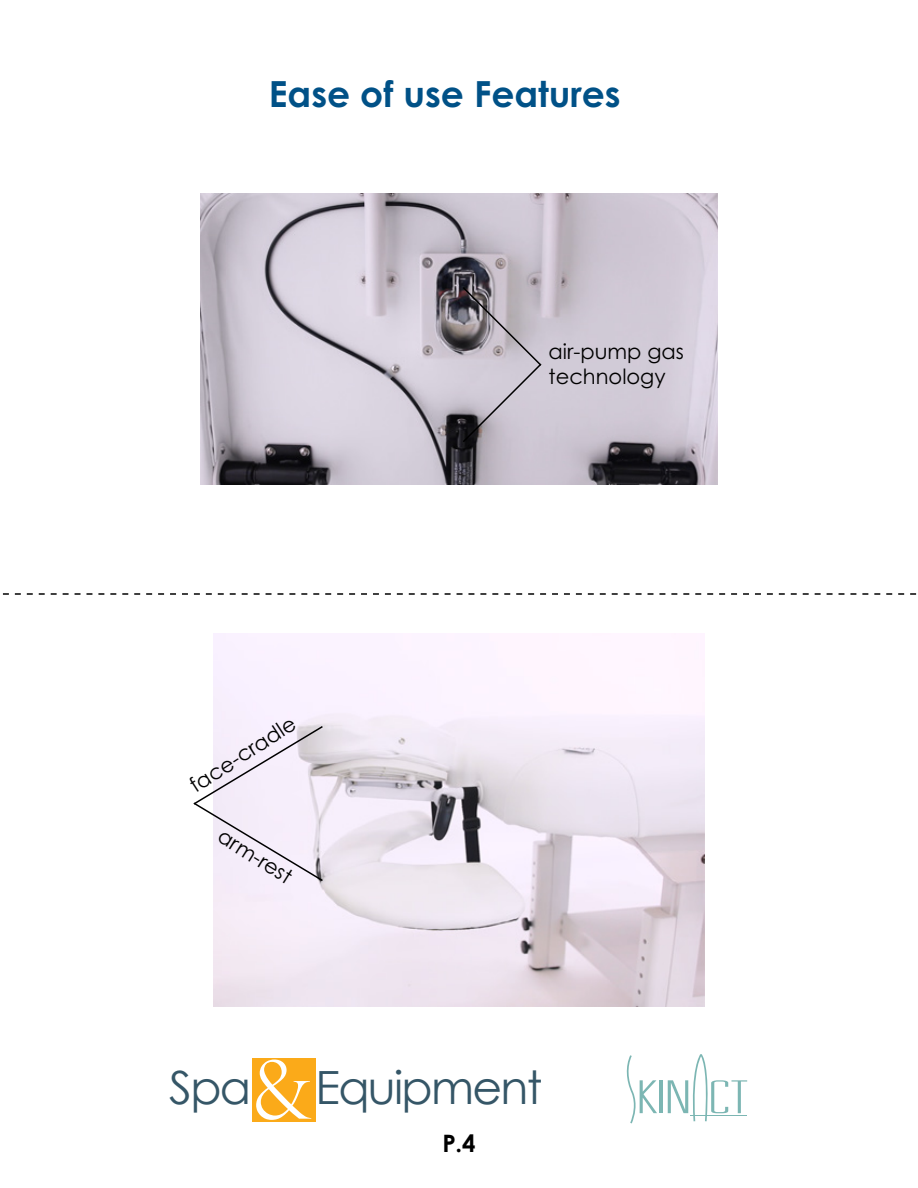
<style>
.page{position:relative;width:918px;height:1188px;background:#fff}
.page>*{position:absolute;margin:0;border:0;box-sizing:border-box;transform-origin:0 0}
.t1{font:45.75px "Century Gothic";letter-spacing:-.035em;color:#355667}
.t2{font:700 36px "Century Gothic Pro";color:#005187}
.t3{font:700 24px "Century Gothic Pro";color:#000}
.t4{font:21px/25.2px "Century Gothic Pro";color:#000}
.s1{font-family:"Perpetua Titling";font-weight:300;font-size:79.95px;color:#fff}
</style>
<div class="page">
<div style="left:252px;top:1058px;width:63px;height:64px;background:#fbaa19"></div>
<hr style="left:660px;top:1080px;width:3px;height:33px;background:#7cb6b3">
<svg style="left:626px;top:1055px;width:31px;height:68px"></svg>
<svg style="left:668px;top:1054px;width:79px;height:67px"></svg>
<hr style="left:691px;top:1115px;width:56px;height:1px;background:#7cb6b3">
<svg style="left:2px;top:593px;width:915px;height:2px"></svg>
<img style="left:200px;top:194px;width:518px;height:290px">
<svg style="left:461px;top:286px;width:82px;height:158px;background:#b1aab4"></svg>
<img style="left:213px;top:634px;width:492px;height:372px">
<svg style="left:193px;top:725px;width:131px;height:158px"></svg>
<h2 class="t2" style="left:269px;top:72px;width:353px">Ease of use Features</h2>
<p class="t4" style="left:549px;top:338px;width:137px">air-pump gas technology</p>
<p class="t4" style="left:185px;top:776px;width:123px;rotate:-33deg">face-cradle</p>
<p class="t4" style="left:227px;top:823px;width:85px;rotate:32deg">arm-rest</p>
<h1 class="t1" style="left:169px;top:1055px;width:375px">Spa<span class="s1">&amp;</span>Equipment</h1>
<p class="t3" style="left:442px;top:1128px;width:35px">P.4</p>
</div>
